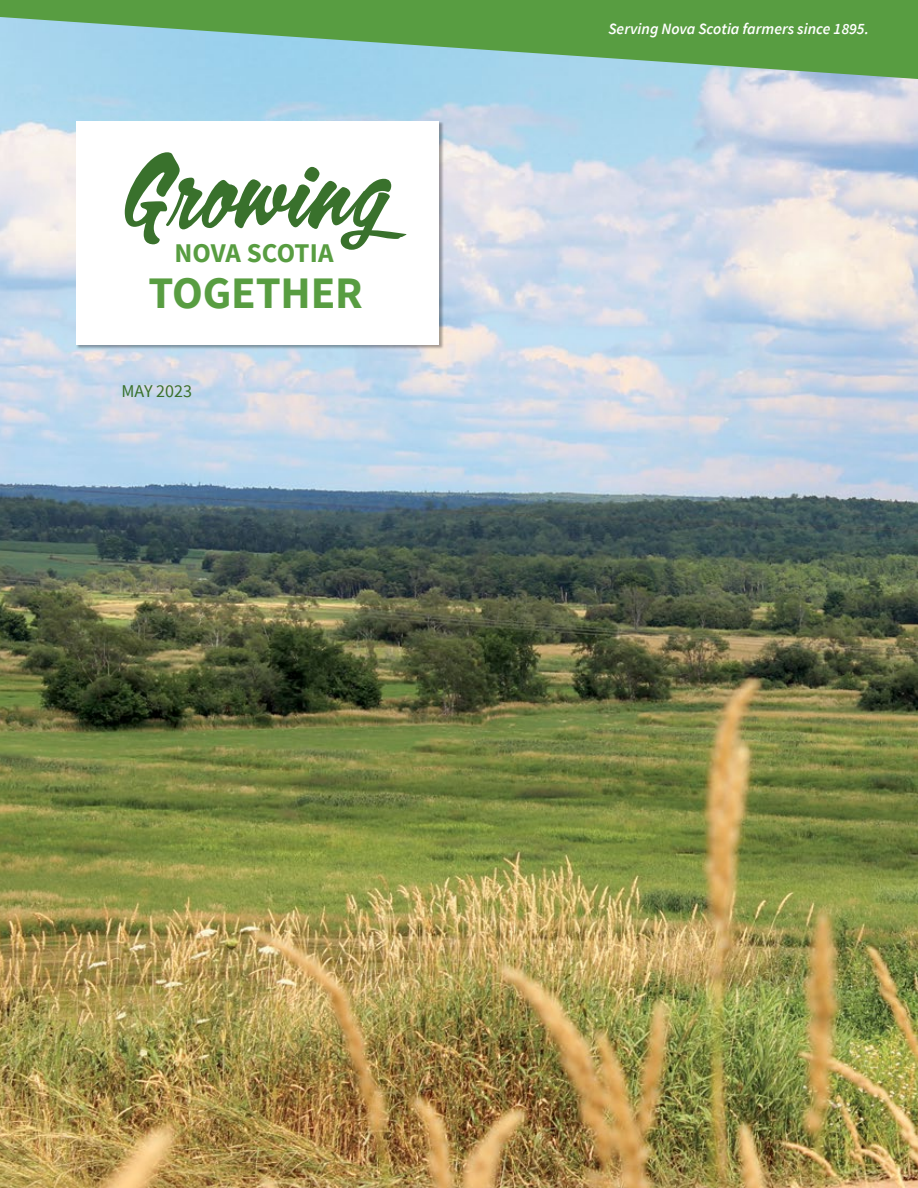
<style>
.page{position:relative;width:918px;height:1188px;background:#fff}
.page>*{position:absolute;margin:0;border:0;box-sizing:border-box;transform-origin:0 0}
.t1{font:95.1px "Calgary Script OT";letter-spacing:.02em;color:#39712c}
.t2{font:700 45px "Source Sans Pro";letter-spacing:-.005em;color:#589d41}
.t3{font:700 27px "Source Sans Pro";color:#589d41}
.t4{font:18px "Source Sans Pro";color:#39712c}
.t5{font:italic 600 15.75px "Source Sans Pro";color:#fff}
</style>
<div class="page">
<img style="left:0;top:79px;width:918px;height:1109px">
<svg style="left:0;top:0;width:918px;height:79px;background:#76b285"></svg>
<div style="left:76px;top:122px;width:368px;height:227px;background:#000;opacity:.33"></div>
<div style="left:76px;top:121px;width:363px;height:224px;background:#fff"></div>
<h1 class="t1" style="left:122px;top:130px;width:267px">Growing</h1>
<h3 class="t3" style="left:175px;top:235px;width:160px">NOVA SCOTIA</h3>
<h2 class="t2" style="left:149px;top:262px;width:216px">TOGETHER</h2>
<p class="t4" style="left:122px;top:380px;width:72px">MAY 2023</p>
<p class="t5" style="left:608px;top:19px;width:262px">Serving Nova Scotia farmers since 1895.</p>
</div>
